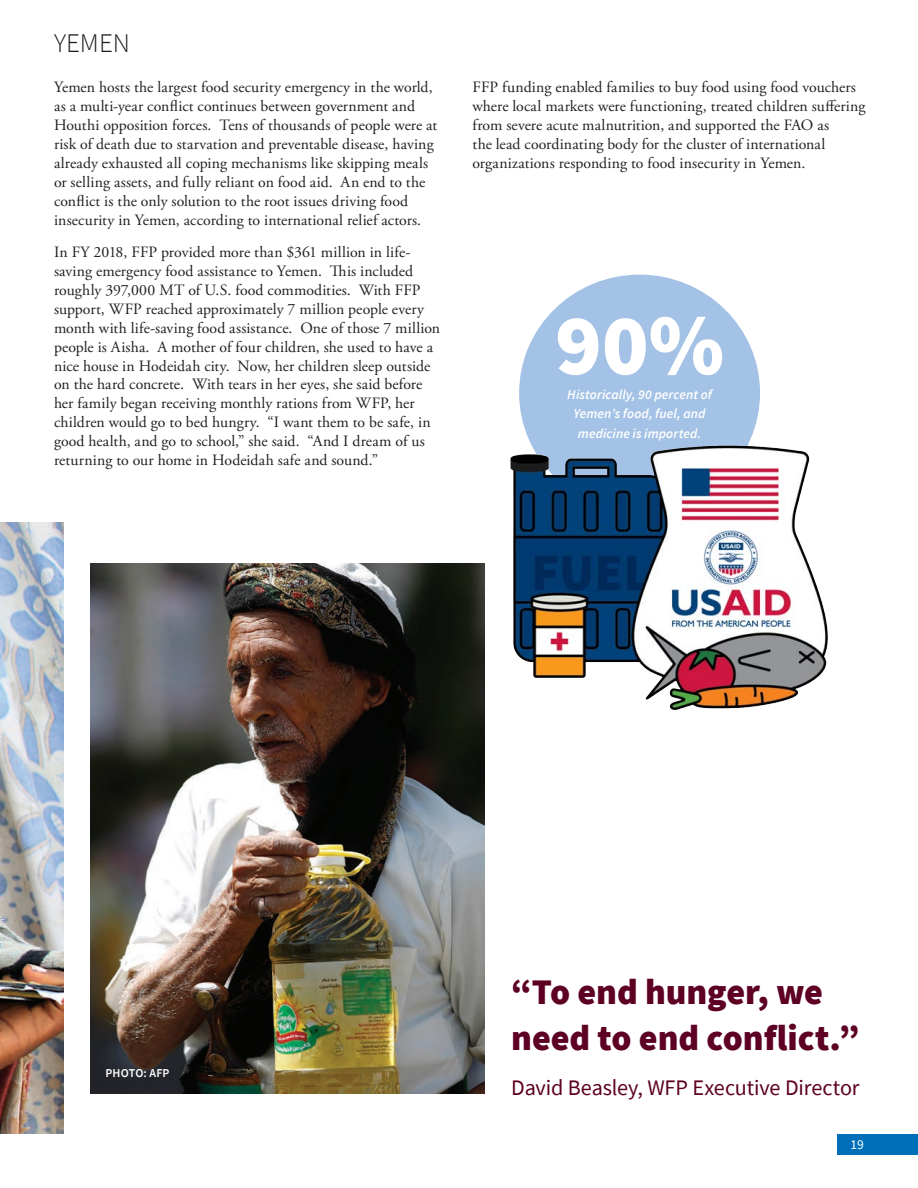
<style>
.page{position:relative;width:918px;height:1188px;background:#fff}
.page>*{position:absolute;margin:0;border:0;box-sizing:border-box;transform-origin:0 0}
.t1{font:900 86.7px "Source Sans Pro";color:#fff}
.Body{font:900 35.85px/45.6px "Source Sans Pro";color:#5d0024}
.t2{font:300 27px "Source Sans Pro";color:#231f20}
.Body-2{font:22.2px "Source Sans Pro";letter-spacing:-.005em;color:#5d0024}
.Body-3{font:15.75px/18.9px "Adobe Garamond Pro";letter-spacing:.005em;color:#231f20}
.Body-4{font:italic 600 13.5px/19.5px "Source Sans Pro";letter-spacing:.005em;color:#fff;text-align:center}
.t3{font:13.5px "Source Sans Pro";color:#fff}
.photo_credit-white{font:600 12px "Source Sans Pro";letter-spacing:.005em;color:#fff}
</style>
<div class="page">
<div style="left:837px;top:1134px;width:81px;height:21px;background:#006fb9"></div>
<div style="left:519px;top:275px;width:241px;height:236px;background:#a3c2e5;border-radius:50%"></div>
<img style="left:91px;top:563px;width:393px;height:530px">
<img style="left:0;top:523px;width:64px;height:611px">
<img style="left:510px;top:433px;width:318px;height:277px">
<p class="t2" style="left:54px;top:26px;width:78px">YEMEN</p>
<p class="Body-3" style="left:54px;top:79px;width:385px">Yemen hosts the largest food security emergency in the world, as a multi-year conflict continues between government and Houthi opposition forces. Tens of thousands of people were at risk of death due to starvation and preventable disease, having already exhausted all coping mechanisms like skipping meals or selling assets, and fully reliant on food aid. An end to the conflict is the only solution to the root issues driving food insecurity in Yemen, according to international relief actors.</p>
<p class="Body-3" style="left:54px;top:243px;width:388px">In FY 2018, FFP provided more than $361 million in life&shy;saving emergency food assistance to Yemen. This included roughly 397,000 MT of U.S. food commodities. With FFP support, WFP reached approximately 7 million people every month with life-saving food assistance. One of those 7 million people is Aisha. A mother of four children, she used to have a nice house in Hodeidah city. Now, her children sleep outside on the hard concrete. With tears in her eyes, she said before her family began receiving monthly rations from WFP, her children would go to bed hungry. “I want them to be safe, in good health, and go to school,” she said. “And I dream of us returning to our home in Hodeidah safe and sound.”</p>
<p class="Body-3" style="left:472px;top:79px;width:395px">FFP funding enabled families to buy food using food vouchers where local markets were functioning, treated children suffering from severe acute malnutrition, and supported the FAO as<br>the lead coordinating body for the cluster of international organizations responding to food insecurity in Yemen.</p>
<p class="t1" style="left:555px;top:285px;width:171px">90%</p>
<p class="Body-4" style="left:567px;top:385px;width:146px">Historically, 90 percent of<br>Yemen’s food, fuel, and medicine is imported.</p>
<p class="photo_credit-white" style="left:106px;top:1065px;width:65px">PHOTO: AFP</p>
<p class="Body" style="left:511px;top:969px;width:350px">“To end hunger, we need to end conflict.”</p>
<p class="Body-2" style="left:511px;top:1074px;width:350px">David Beasley, WFP Executive Director</p>
<p class="t3" style="left:851px;top:1136px;width:15px">19</p>
</div>
